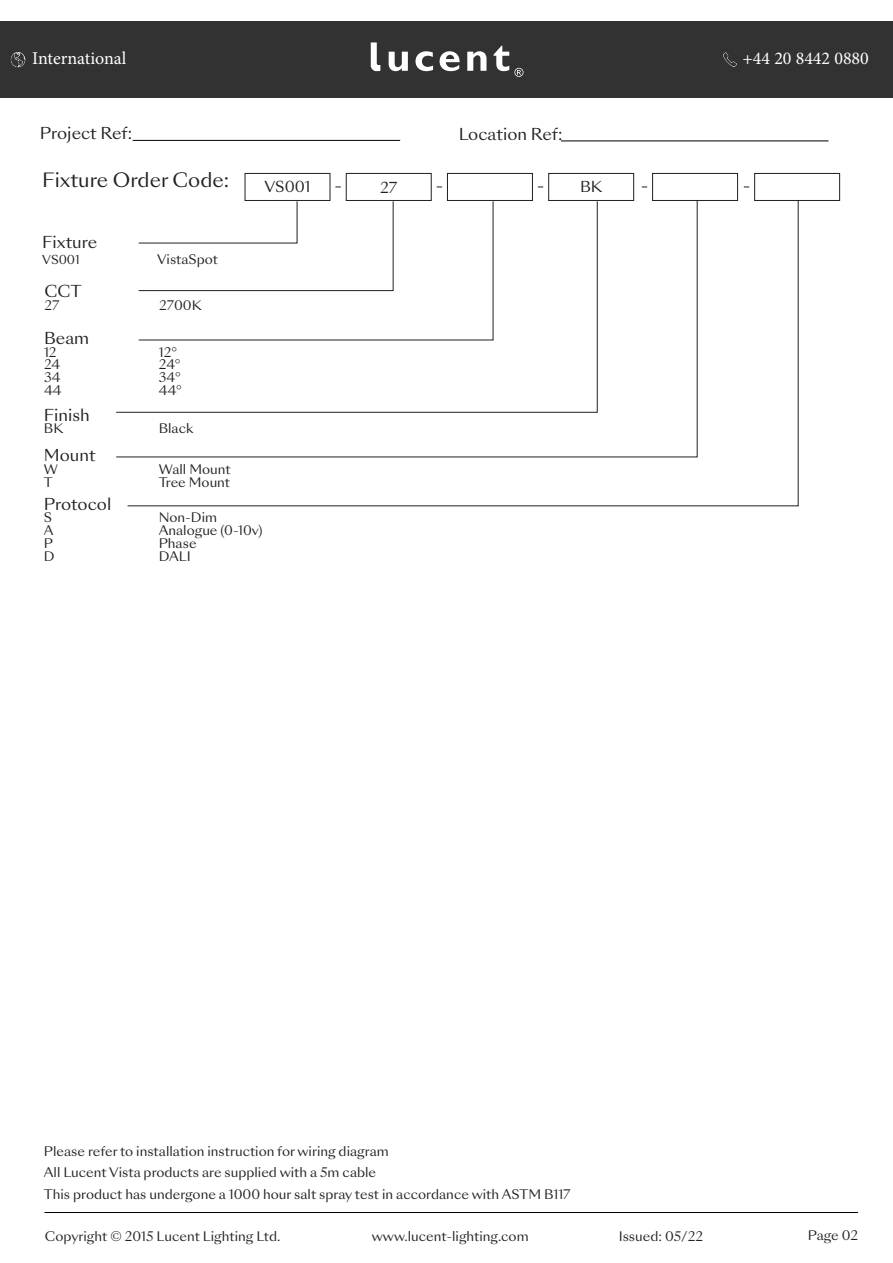
<style>
.page{position:relative;width:893px;height:1263px;background:#fff}
.page>*{position:absolute;margin:0;border:0;box-sizing:border-box;transform-origin:0 0}
.t1{font:19.2px "Sang Bleu Sunrise";color:#231f20}
.t2{font:18px "Minion Pro";color:#fff}
.t3{font:15.9px "Sang Bleu Sunrise";color:#231f20}
.t4{font:14.7px "Sang Bleu Sunrise";color:#231f20}
.t5{font:12.75px "Sang Bleu Sunrise";color:#231f20}
.t6{font:12px "Sang Bleu Sunrise";color:#231f20}
</style>
<div class="page">
<hr style="left:44px;top:1212px;width:814px;height:1px;background:#000">
<div style="left:0;top:21px;width:893px;height:77px;background:#333233"></div>
<svg style="left:389px;top:52px;width:19px;height:19px"></svg>
<svg style="left:415px;top:51px;width:18px;height:20px"></svg>
<svg style="left:440px;top:51px;width:20px;height:20px"></svg>
<svg style="left:467px;top:51px;width:19px;height:20px"></svg>
<svg style="left:371px;top:42px;width:9px;height:29px"></svg>
<svg style="left:494px;top:46px;width:29px;height:31px"></svg>
<img style="left:10px;top:52px;width:16px;height:15px">
<img style="left:723px;top:52px;width:14px;height:15px">
<hr style="left:133px;top:140px;width:267px;height:1px;background:#000">
<hr style="left:561px;top:141px;width:267px;height:1px;background:#000">
<div style="left:245px;top:173px;width:85px;height:28px;border:1px solid #231f20"></div>
<div style="left:346px;top:173px;width:85px;height:28px;border:1px solid #231f20"></div>
<div style="left:447px;top:173px;width:86px;height:28px;border:1px solid #231f20"></div>
<div style="left:548px;top:173px;width:86px;height:28px;border:1px solid #231f20"></div>
<div style="left:652px;top:173px;width:86px;height:28px;border:1px solid #231f20"></div>
<div style="left:754px;top:173px;width:86px;height:28px;border:1px solid #231f20"></div>
<svg style="left:127px;top:200px;width:672px;height:306px"></svg>
<p class="t2" style="left:32px;top:47px;width:96px">International</p>
<p class="t2" style="left:742px;top:47px;width:128px">+44 20 8442 0880</p>
<p class="t3" style="left:40px;top:122px;width:94px">Project Ref:</p>
<p class="t3" style="left:459px;top:123px;width:105px">Location Ref:</p>
<p class="t1" style="left:42px;top:167px;width:188px">Fixture Order Code:</p>
<p class="t3" style="left:42px;top:231px;width:57px">Fixture</p>
<p class="t6" style="left:42px;top:251px;width:39px">VS001</p>
<p class="t5" style="left:157px;top:251px;width:63px">VistaSpot</p>
<p class="t3" style="left:44px;top:280px;width:39px">CCT</p>
<p class="t5" style="left:44px;top:296px;width:17px">27</p>
<p class="t5" style="left:159px;top:296px;width:44px">2700K</p>
<p class="t3" style="left:44px;top:327px;width:47px">Beam</p>
<p class="t5" style="left:44px;top:343px;width:14px">12</p>
<p class="t5" style="left:159px;top:343px;width:20px">12°</p>
<p class="t5" style="left:44px;top:356px;width:18px">24</p>
<p class="t5" style="left:159px;top:356px;width:23px">24°</p>
<p class="t5" style="left:44px;top:369px;width:18px">34</p>
<p class="t5" style="left:159px;top:369px;width:23px">34°</p>
<p class="t5" style="left:44px;top:381px;width:19px">44</p>
<p class="t5" style="left:159px;top:381px;width:24px">44°</p>
<p class="t3" style="left:44px;top:404px;width:47px">Finish</p>
<p class="t5" style="left:44px;top:420px;width:21px">BK</p>
<p class="t5" style="left:159px;top:420px;width:36px">Black</p>
<p class="t3" style="left:44px;top:444px;width:53px">Mount</p>
<p class="t5" style="left:44px;top:460px;width:16px">W</p>
<p class="t5" style="left:159px;top:460px;width:73px">Wall Mount</p>
<p class="t5" style="left:44px;top:473px;width:10px">T</p>
<p class="t5" style="left:159px;top:473px;width:73px">Tree Mount</p>
<p class="t4" style="left:265px;top:176px;width:47px">VS001</p>
<p class="t4" style="left:380px;top:177px;width:19px">27</p>
<p class="t4" style="left:580px;top:176px;width:24px">BK</p>
<p class="t3" style="left:44px;top:493px;width:69px">Protocol</p>
<p class="t5" style="left:44px;top:509px;width:10px">S</p>
<p class="t5" style="left:159px;top:509px;width:60px">Non-Dim</p>
<p class="t5" style="left:44px;top:522px;width:11px">A</p>
<p class="t5" style="left:159px;top:522px;width:105px">Analogue (0-10v)</p>
<p class="t5" style="left:44px;top:534px;width:11px">P</p>
<p class="t5" style="left:159px;top:534px;width:39px">Phase</p>
<p class="t5" style="left:44px;top:547px;width:12px">D</p>
<p class="t5" style="left:159px;top:547px;width:34px">DALI</p>
<p class="t5" style="left:44px;top:1142px;width:346px">Please refer to installation instruction for wiring diagram</p>
<p class="t5" style="left:44px;top:1164px;width:334px">All Lucent Vista products are supplied with a 5m cable</p>
<p class="t5" style="left:44px;top:1185px;width:528px">This product has undergone a 1000 hour salt spray test in accordance with ASTM B117</p>
<p class="t5" style="left:45px;top:1227px;width:237px">Copyright © 2015 Lucent Lighting Ltd.</p>
<p class="t5" style="left:372px;top:1227px;width:158px">www.lucent-lighting.com</p>
<p class="t5" style="left:619px;top:1227px;width:86px">Issued: 05/22</p>
<p class="t5" style="left:808px;top:1227px;width:52px">Page 02</p>
</div>
